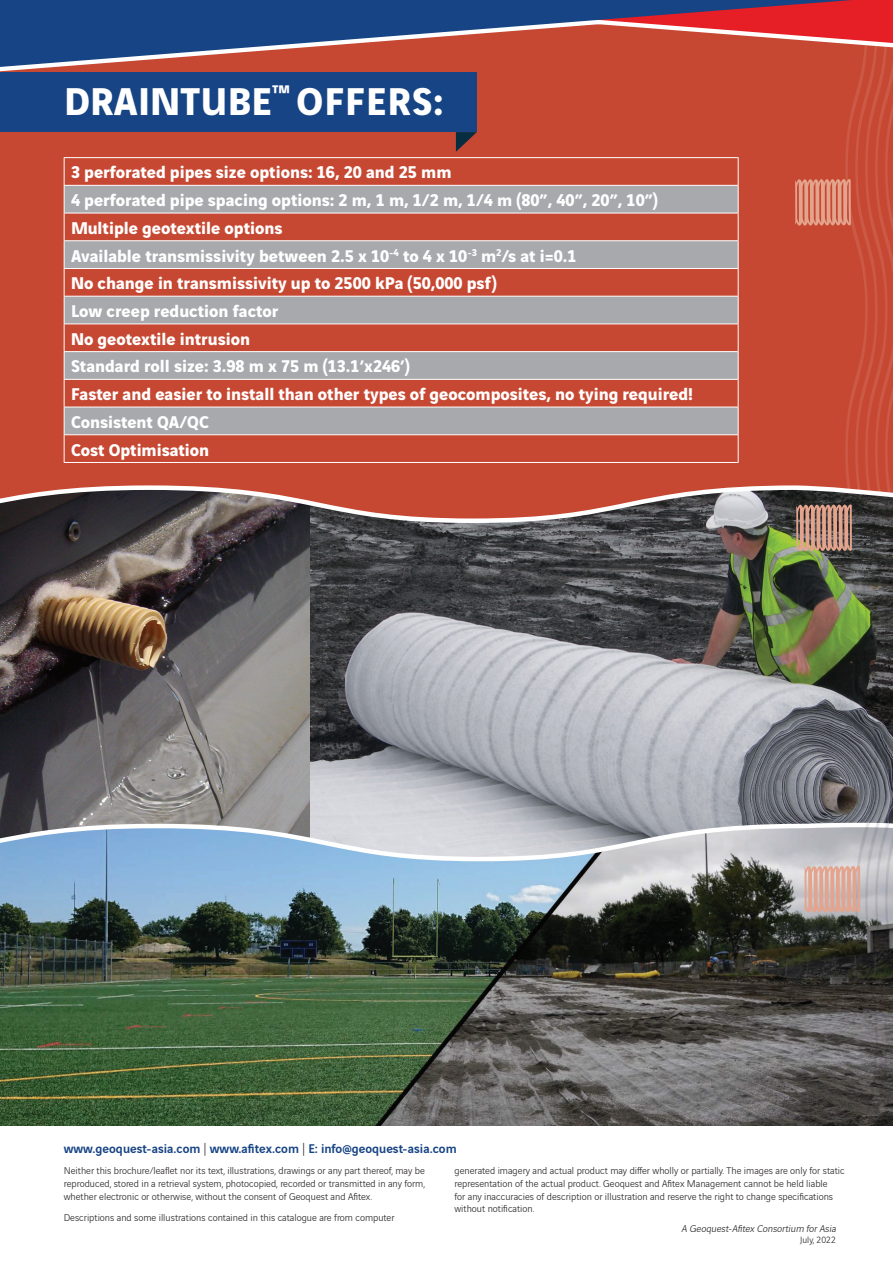
<style>
.page{position:relative;width:893px;height:1263px;background:#fff}
.page>*{position:absolute;margin:0;border:0;box-sizing:border-box;transform-origin:0 0}
.t1{font:700 41.4px "Vinci Sans";letter-spacing:.005em;color:#fff}
.t2{font:700 18.15px/27.8px "Vinci Sans";color:#fff}
.t3{font:500 13.5px "Vinci Sans";color:#174484}
.t4{font:300 10.5px/12.8px "Vinci Sans";color:#231f20;text-align:justify}
.t5{font:italic 300 10.5px "Vinci Sans";color:#231f20}
.t6{font:300 9.75px "Vinci Sans";color:#231f20}
.s1{font-weight:300;color:#231f20}
</style>
<div class="page">
<img style="left:0;top:68px;width:893px;height:1058px">
<svg style="left:0;top:0;width:893px;height:68px;background:#7a4c63"></svg>
<h1 class="t1" style="left:64px;top:68px;width:381px">DRAINTUBE<sup>™</sup> OFFERS:</h1>
<p class="t2" style="left:71px;top:157px;width:624px">3 perforated pipes size options: 16, 20 and 25 mm<br>4 perforated pipe spacing options: 2 m, 1 m, 1/2 m, 1/4 m (80”, 40”, 20”, 10”)<br>Multiple geotextile options<br>Available transmissivity between 2.5 x 10<sup>-4</sup> to 4 x 10<sup>-3</sup> m<sup>2</sup>/s at i=0.1<br>No change in transmissivity up to 2500 kPa (50,000 psf)<br>Low creep reduction factor<br>No geotextile intrusion<br>Standard roll size: 3.98 m x 75 m (13.1’x246’)<br>Faster and easier to install than other types of geocomposites, no tying required!<br>Consistent QA/QC<br>Cost Optimisation</p>
<p class="t3" style="left:64px;top:1138px;width:394px">www.geoquest-asia.com <span class="s1">|</span> www.afitex.com <span class="s1">|</span> E: info@geoquest-asia.com</p>
<p class="t4" style="left:64px;top:1163px;width:363px">Neither this brochure/leaflet nor its text, illustrations, drawings or any part thereof, may be reproduced, stored in a retrieval system, photocopied, recorded or transmitted in any form, whether electronic or otherwise, without the consent of Geoquest and Afitex.</p>
<p class="t4" style="left:64px;top:1210px;width:332px">Descriptions and some illustrations contained in this catalogue are from computer</p>
<p class="t4" style="left:454px;top:1163px;width:392px;text-align:left">generated imagery and actual product may differ wholly or partially. The images are only for static representation of the actual product. Geoquest and Afitex Management cannot be held liable<br>for any inaccuracies of description or illustration and reserve the right to change specifications without notification.</p>
<p class="t5" style="left:682px;top:1221px;width:158px">A Geoquest-Afitex Consortium forAsia</p>
<p class="t6" style="left:800px;top:1232px;width:37px">July, 2022</p>
</div>
